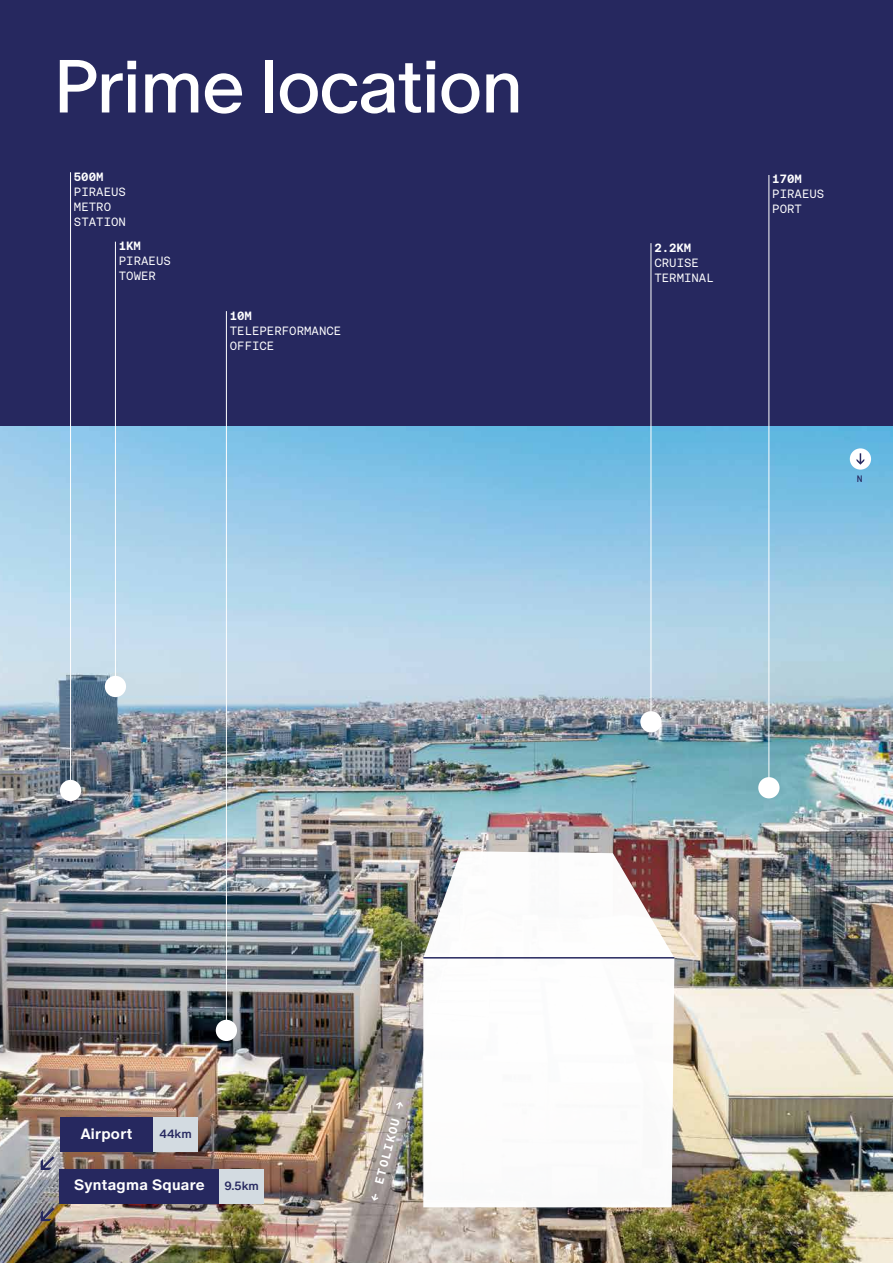
<style>
.page{position:relative;width:893px;height:1263px;background:#fff}
.page>*{position:absolute;margin:0;border:0;box-sizing:border-box;transform-origin:0 0}
.t1{font:75px "ABC Oracle Greek";letter-spacing:-.03em;color:#fff}
.t2{font:700 15px "ABC Oracle Greek";letter-spacing:.02em;color:#fff}
.t3{font:12px/15px "Aeonik Mono VF";color:#fff}
.t4{font:700 12px "Aeonik Mono";color:#fff}
.t5{font:500 12px "ABC Oracle Greek";color:#26285f}
.t6{font:9.3px "Aeonik Mono VF";color:#26285f}
</style>
<div class="page">
<img style="left:0;top:425px;width:893px;height:838px">
<div style="left:0;top:0;width:893px;height:425px;background:#26285f"></div>
<svg style="left:423px;top:851px;width:251px;height:356px"></svg>
<hr style="left:423px;top:957px;width:251px;height:1px;background:#26285f">
<div style="left:60px;top:780px;width:21px;height:21px;background:#fff;border-radius:50%"></div>
<hr style="left:70px;top:172px;width:1px;height:618px;background:#fff">
<div style="left:105px;top:676px;width:21px;height:21px;background:#fff;border-radius:50%"></div>
<hr style="left:115px;top:242px;width:1px;height:444px;background:#fff">
<div style="left:216px;top:1020px;width:21px;height:21px;background:#fff;border-radius:50%"></div>
<div style="left:640px;top:711px;width:22px;height:21px;background:#fff;border-radius:50%"></div>
<hr style="left:651px;top:243px;width:1px;height:479px;background:#fff">
<div style="left:758px;top:777px;width:21px;height:21px;background:#fff;border-radius:50%"></div>
<hr style="left:226px;top:311px;width:1px;height:719px;background:#fff">
<hr style="left:768px;top:175px;width:1px;height:613px;background:#fff">
<div style="left:850px;top:448px;width:21px;height:22px;background:#fff;border-radius:50%"></div>
<svg style="left:857px;top:453px;width:7px;height:12px"></svg>
<div style="left:60px;top:1169px;width:159px;height:34px;background:#26285f"></div>
<div style="left:219px;top:1169px;width:45px;height:34px;background:#d3dbe1"></div>
<svg style="left:41px;top:1207px;width:13px;height:14px"></svg>
<div style="left:60px;top:1117px;width:93px;height:34px;background:#26285f"></div>
<div style="left:153px;top:1117px;width:45px;height:34px;background:#d3dbe1"></div>
<svg style="left:41px;top:1156px;width:13px;height:14px"></svg>
<h1 class="t1" style="left:53px;top:33px;width:472px">Prime location</h1>
<p class="t3" style="left:74px;top:169px;width:54px">500M<br>PIRAEUS<br>METRO<br>STATION</p>
<p class="t3" style="left:119px;top:238px;width:54px">1KM<br>PIRAEUS<br>TOWER</p>
<p class="t3" style="left:654px;top:240px;width:61px">2.2KM<br>CRUISE<br>TERMINAL</p>
<p class="t3" style="left:230px;top:308px;width:113px">10M<br>TELEPERFORMANCE<br>OFFICE</p>
<p class="t3" style="left:772px;top:172px;width:54px">170M<br>PIRAEUS<br>PORT</p>
<p class="t6" style="left:857px;top:473px;width:7px">N</p>
<p class="t2" style="left:81px;top:1122px;width:53px">Airport</p>
<p class="t5" style="left:159px;top:1125px;width:34px">44km</p>
<p class="t2" style="left:74px;top:1174px;width:132px">Syntagma Square</p>
<p class="t5" style="left:224px;top:1176px;width:36px">9.5km</p>
<p class="t4" style="left:367px;top:1199px;width:104px;rotate:-75deg">← ETOLIKOU →</p>
</div>
